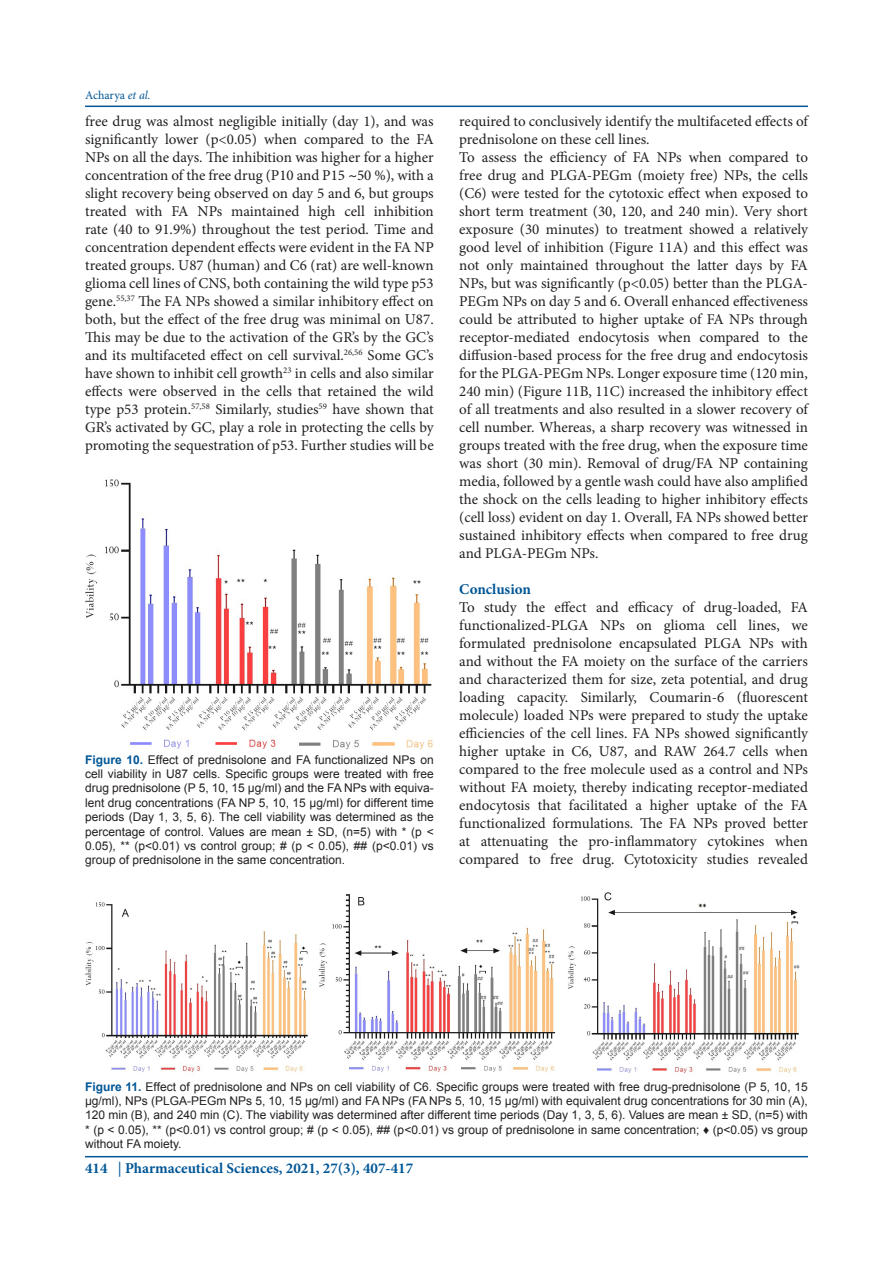
<style>
.page{position:relative;width:893px;height:1263px;background:#fff}
.page>*{position:absolute;margin:0;border:0;box-sizing:border-box;transform-origin:0 0}
.t1{font:15px/18px "Minion Pro";color:#231f20;text-align:justify}
.t2{font:700 15px "Minion Pro";color:#005696}
.t3{font:12px/14.4px "Arial";color:#231f20;text-align:justify}
.t4{font:12px "Minion Pro";letter-spacing:-.005em;color:#005696}
.s1{font-style:italic}
.s2{font-weight:700}
.s3{font-weight:700;color:#005696}
.s4{font-weight:500}
</style>
<div class="page">
<hr style="left:85px;top:106px;width:723px;height:1px;background:#005696">
<hr style="left:85px;top:1156px;width:723px;height:1px;background:#005696">
<img style="left:85px;top:479px;width:348px;height:271px">
<img style="left:85px;top:892px;width:715px;height:182px">
<p class="t4" style="left:85px;top:87px;width:67px">Acharya <span class="s1">et al.</span></p>
<p class="t1" style="left:85px;top:112px;width:350px">free drug was almost negligible initially (day 1), and was significantly lower (p&lt;0.05) when compared to the FA NPs on all the days. The inhibition was higher for a higher concentration of the free drug (P10 and P15 <span class="s2">~</span>50 %), with a slight recovery being observed on day 5 and 6, but groups treated with FA NPs maintained high cell inhibition rate (40 to 91.9%) throughout the test period. Time and concentration dependent effects were evident in the FA NP treated groups. U87 (human) and C6 (rat) are well-known glioma cell lines of CNS, both containing the wild type p53 gene.<sup>55,37</sup> The FA NPs showed a similar inhibitory effect on both, but the effect of the free drug was minimal on U87.<br>This may be due to the activation of the GR’s by the GC’s and its multifaceted effect on cell survival.<sup>26,56</sup> Some GC’s have shown to inhibit cell growth<sup>23</sup> in cells and also similar effects were observed in the cells that retained the wild type p53 protein.<sup>57,58</sup> Similarly, studies<sup>59</sup> have shown that GR’s activated by GC, play a role in protecting the cells by promoting the sequestration of p53. Further studies will be</p>
<p class="t3" style="left:85px;top:752px;width:350px"><span class="s3">Figure 10.</span> Effect of prednisolone and FA functionalized NPs on cell viability in U87 cells. Specific groups were treated with free drug prednisolone (P 5, 10, 15 µg/ml) and the FA NPs with equiva&shy;lent drug concentrations (FA NP 5, 10, 15 µg/ml) for different time periods (Day 1, 3, 5, 6). The cell viability was determined as the percentage of control. Values are mean ± SD, (n=5) with * (p &lt; 0.05), ** (p&lt;0.01) vs control group; # (p &lt; 0.05), ## (p&lt;0.01) vs group of prednisolone in the same concentration.</p>
<p class="t1" style="left:459px;top:112px;width:350px">required to conclusively identify the multifaceted effects of prednisolone on these cell lines.</p>
<p class="t1" style="left:459px;top:148px;width:350px">To assess the efficiency of FA NPs when compared to free drug and PLGA-PEGm (moiety free) NPs, the cells (C6) were tested for the cytotoxic effect when exposed to short term treatment (30, 120, and 240 min). Very short exposure (30 minutes) to treatment showed a relatively good level of inhibition (Figure 11A) and this effect was not only maintained throughout the latter days by FA NPs, but was significantly (p&lt;0.05) better than the PLGA-PEGm NPs on day 5 and 6. Overall enhanced effectiveness could be attributed to higher uptake of FA NPs through receptor-mediated endocytosis when compared to the diffusion-based process for the free drug and endocytosis for the PLGA-PEGm NPs. Longer exposure time (120 min, 240 min) (Figure 11B, 11C) increased the inhibitory effect of all treatments and also resulted in a slower recovery of cell number. Whereas, a sharp recovery was witnessed in groups treated with the free drug, when the exposure time was short (30 min). Removal of drug/FA NP containing media, followed by a gentle wash could have also amplified the shock on the cells leading to higher inhibitory effects (cell loss) evident on day 1. Overall, FA NPs showed better sustained inhibitory effects when compared to free drug and PLGA-PEGm NPs.</p>
<p class="t2" style="left:459px;top:578px;width:73px">Conclusion</p>
<p class="t1" style="left:459px;top:598px;width:350px">To study the effect and efficacy of drug-loaded, FA functionalized-PLGA NPs on glioma cell lines, we formulated prednisolone encapsulated PLGA NPs with and without the FA moiety on the surface of the carriers and characterized them for size, zeta potential, and drug loading capacity. Similarly, Coumarin-6 (fluorescent molecule) loaded NPs were prepared to study the uptake efficiencies of the cell lines. FA NPs showed significantly higher uptake in C6, U87, and RAW 264.7 cells when compared to the free molecule used as a control and NPs without FA moiety, thereby indicating receptor-mediated endocytosis that facilitated a higher uptake of the FA functionalized formulations. The FA NPs proved better at attenuating the pro-inflammatory cytokines when compared to free drug. Cytotoxicity studies revealed</p>
<p class="t3" style="left:85px;top:1079px;width:724px"><span class="s3">Figure 11.</span> Effect of prednisolone and NPs on cell viability of C6. Specific groups were treated with free drug-prednisolone (P 5, 10, 15 µg/ml), NPs (PLGA-PEGm NPs 5, 10, 15 µg/ml) and FA NPs (FA NPs 5, 10, 15 µg/ml) with equivalent drug concentrations for 30 min (A), 120 min (B), and 240 min (C). The viability was determined after different time periods (Day 1, 3, 5, 6). Values are mean ± SD, (n=5) with * (p &lt; 0.05), ** (p&lt;0.01) vs control group; # (p &lt; 0.05), ## (p&lt;0.01) vs group of prednisolone in same concentration; ♦ (p&lt;0.05) vs group without FA moiety.</p>
<p class="t2" style="left:85px;top:1158px;width:330px">414 <span class="s4">|</span> Pharmaceutical Sciences, 2021, 27(3), 407-417</p>
</div>
